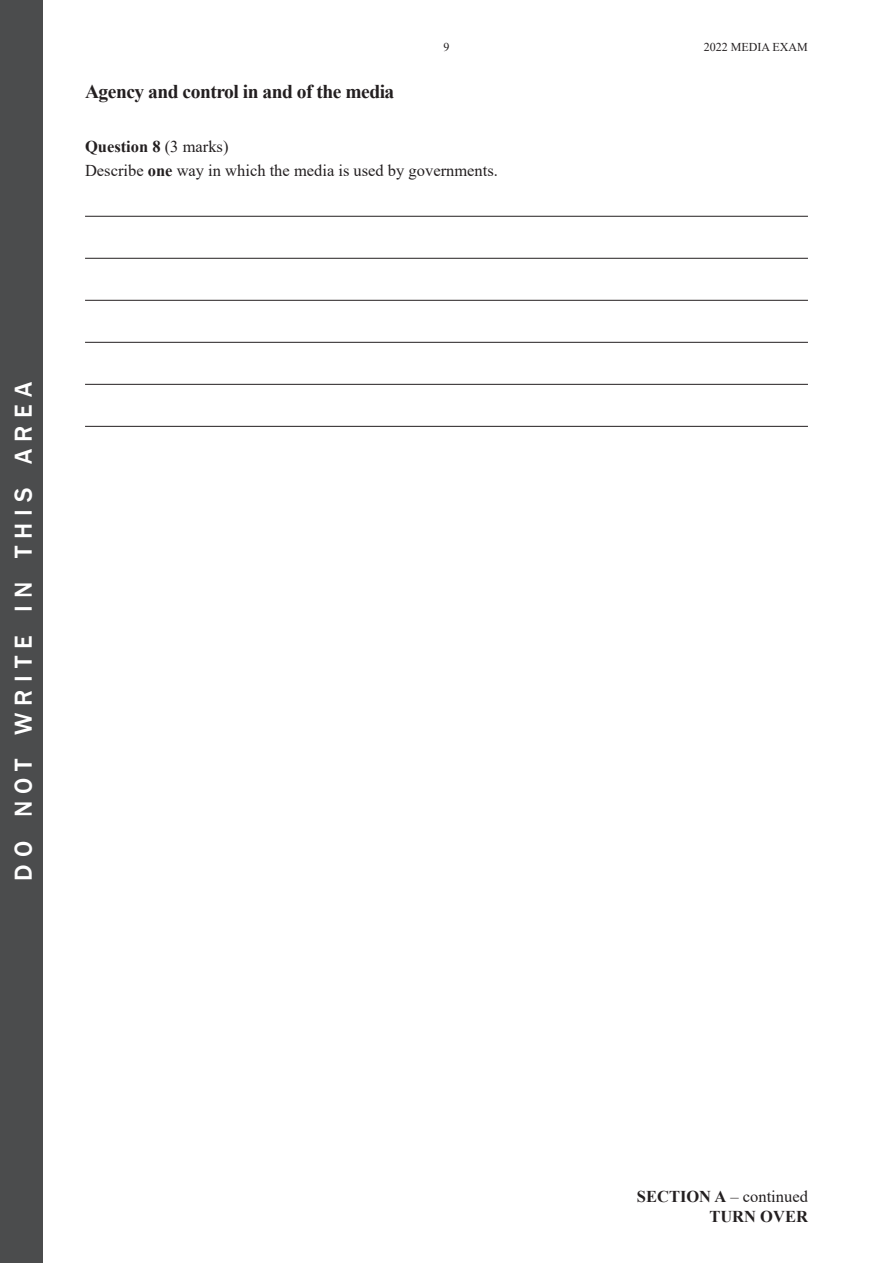
<style>
.page{position:relative;width:893px;height:1263px;background:#fff}
.page>*{position:absolute;margin:0;border:0;box-sizing:border-box;transform-origin:0 0}
.t1{font:500 25.2px "Franklin Gothic";letter-spacing:.285em;color:#fff}
.t2{font:700 19.5px "Times New Roman";letter-spacing:-.025em;color:#231f20}
.t3{font:16.5px/24px "Times New Roman";color:#231f20}
.t4{font:700 16.5px/19.8px "Times New Roman";color:#231f20;text-align:right}
.t5{font:12px "Times New Roman";color:#231f20}
.s1{font-weight:700}
.s2{font-weight:400}
</style>
<div class="page">
<div style="left:0;top:0;width:43px;height:1263px;background:#4b4c4d"></div>
<hr style="left:85px;top:216px;width:723px;height:1px;background:#231f20">
<hr style="left:85px;top:258px;width:723px;height:1px;background:#231f20">
<hr style="left:85px;top:300px;width:723px;height:1px;background:#231f20">
<hr style="left:85px;top:342px;width:723px;height:1px;background:#231f20">
<hr style="left:85px;top:384px;width:723px;height:1px;background:#231f20">
<hr style="left:85px;top:426px;width:723px;height:1px;background:#231f20">
<p class="t5" style="left:443px;top:38px;width:7px">9</p>
<p class="t5" style="left:704px;top:38px;width:105px">2022 MEDIA EXAM</p>
<p class="t2" style="left:85px;top:78px;width:311px">Agency and control in and of the media</p>
<p class="t3" style="left:85px;top:134px;width:414px"><span class="s1">Question 8</span> (3 marks)<br>Describe <span class="s1">one</span> way in which the media is used by governments.</p>
<h1 class="t1" style="left:8px;top:881px;width:500px;rotate:-90deg">do not write in this area</h1>
<p class="t4" style="left:637px;top:1186px;width:172px">SECTION A <span class="s2">– continued<br></span>TURN OVER</p>
</div>
